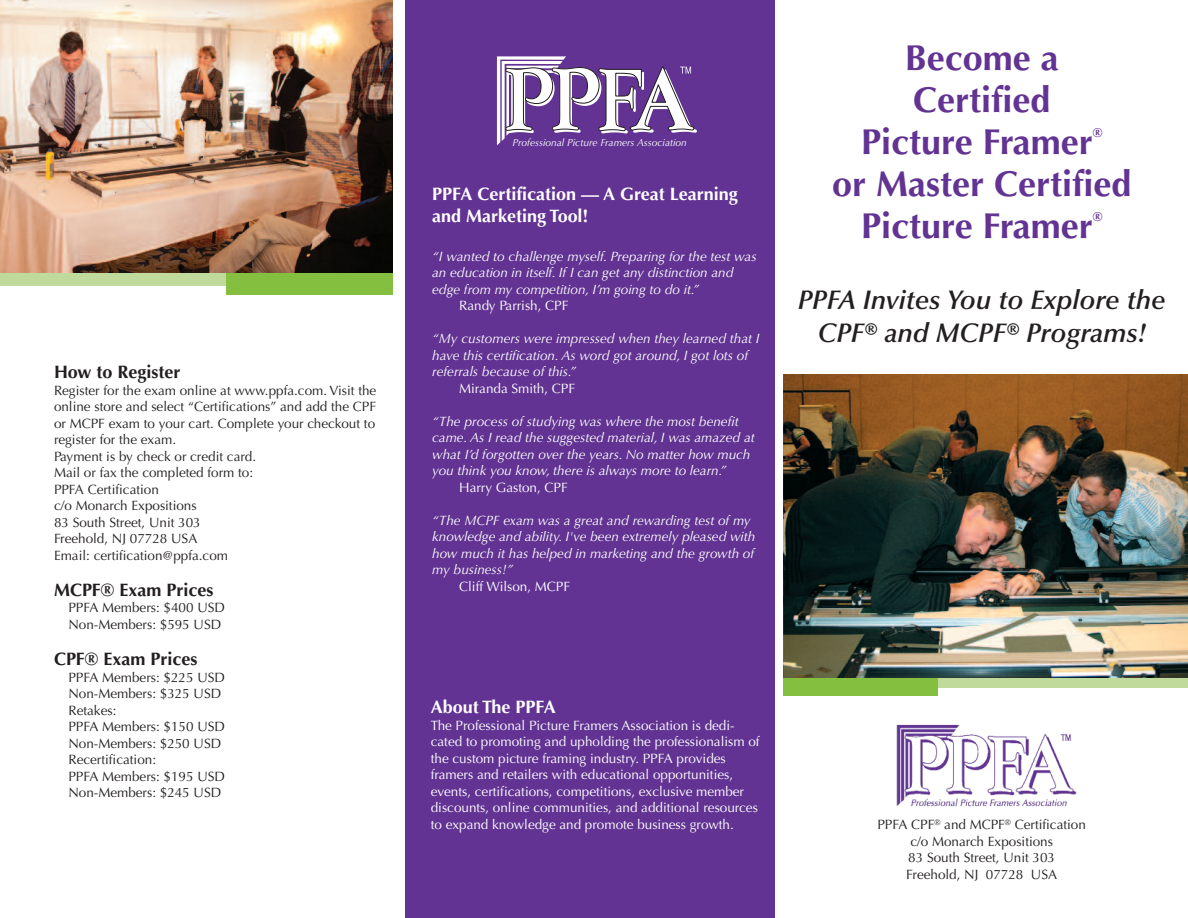
<style>
.page{position:relative;width:1188px;height:918px;background:#fff}
.page>*{position:absolute;margin:0;border:0;box-sizing:border-box;transform-origin:0 0}
.t1{font:700 36px/42px "Optima";color:#623393;text-align:center}
.t2{font:italic 600 27px/33.2px "Optima";color:#231f20;text-align:center}
.t3{font:700 18px/22px "Optima";color:#fff}
.t4{font:700 18px "Optima";color:#231f20}
.t5{font:13.5px/16.5px "Optima";color:#231f20}
.t6{font:italic 13.5px/16.5px "Optima";color:#fff}
.t7{font:13.5px/16.5px "Optima";color:#fff}
.t8{font:700 12.9px "Optima";color:#623393}
.t9{font:italic 10.35px "Optima";color:#fff}
</style>
<div class="page">
<img style="left:896px;top:724px;width:181px;height:83px">
<div style="left:934px;top:673px;width:254px;height:14px;background:#bfda9a"></div>
<div style="left:783px;top:673px;width:155px;height:23px;background:#85bf40"></div>
<div style="left:0;top:271px;width:232px;height:15px;background:#bfda9a"></div>
<div style="left:226px;top:271px;width:166px;height:23px;background:#85bf40"></div>
<img style="left:0;top:0;width:392px;height:273px">
<img style="left:783px;top:374px;width:405px;height:304px">
<div style="left:405px;top:0;width:370px;height:918px;background:#623393"></div>
<svg style="left:497px;top:56px;width:200px;height:89px"></svg>
<h3 class="t4" style="left:54px;top:365px;width:128px">How to Register</h3>
<p class="t5" style="left:54px;top:383px;width:324px">Register for the exam online at www.ppfa.com. Visit the online store and select “Certifications” and add the CPF or MCPF exam to your cart. Complete your checkout to register for the exam.<br>Payment is by check or credit card.<br>Mail or fax the completed form to:<br>PPFA Certification<br>c/o Monarch Expositions<br>83 South Street, Unit 303<br>Freehold, NJ 07728 USA<br>Email: certification@ppfa.com</p>
<h3 class="t4" style="left:54px;top:583px;width:161px">MCPF® Exam Prices</h3>
<p class="t5" style="left:68px;top:601px;width:158px">PPFA Members: $400 USD<br>Non-Members: $595 USD</p>
<h3 class="t4" style="left:54px;top:652px;width:145px">CPF® Exam Prices</h3>
<p class="t5" style="left:68px;top:670px;width:158px">PPFA Members: $225 USD<br>Non-Members: $325 USD<br>Retakes:<br>PPFA Members: $150 USD<br>Non-Members: $250 USD<br>Recertification:<br>PPFA Members: $195 USD<br>Non-Members: $245 USD</p>
<p class="t9" style="left:513px;top:138px;width:176px">Professional Picture Framers Association</p>
<h3 class="t3" style="left:432px;top:185px;width:307px">PPFA Certification — A Great Learning and Marketing Tool!</h3>
<p class="t6" style="left:432px;top:249px;width:326px">“I wanted to challenge myself. Preparing for the test was an education in itself. If I can get any distinction and edge from my competition, I’m going to do it.”</p>
<p class="t7" style="left:459px;top:298px;width:111px">Randy Parrish, CPF</p>
<p class="t6" style="left:432px;top:332px;width:329px">“My customers were impressed when they learned that I have this certification. As word got around, I got lots of referrals because of this.”</p>
<p class="t7" style="left:459px;top:381px;width:117px">Miranda Smith, CPF</p>
<p class="t6" style="left:432px;top:414px;width:324px">“The process of studying was where the most benefit came. As I read the suggested material, I was amazed at what I’d forgotten over the years. No matter how much you think you know, there is always more to learn.”</p>
<p class="t7" style="left:459px;top:480px;width:110px">Harry Gaston, CPF</p>
<p class="t6" style="left:432px;top:513px;width:325px">“The MCPF exam was a great and rewarding test of my knowledge and ability. I've been extremely pleased with how much it has helped in marketing and the growth of my business!”</p>
<p class="t7" style="left:459px;top:579px;width:112px">Cliff Wilson, MCPF</p>
<h1 class="t1" style="left:861px;top:41px;width:233px">Become a<br>Certified<br>Picture Framer</h1>
<p class="t8" style="left:1093px;top:127px;width:11px">®</p>
<h1 class="t1" style="left:832px;top:167px;width:301px">or Master Certified<br>Picture Framer</h1>
<p class="t8" style="left:1093px;top:211px;width:11px">®</p>
<h2 class="t2" style="left:798px;top:286px;width:369px">PPFA Invites You to Explore the<br>CPF® and MCPF® Programs!</h2>
<h3 class="t3" style="left:431px;top:698px;width:126px">About The PPFA</h3>
<p class="t7" style="left:431px;top:718px;width:330px">The Professional Picture Framers Association is dedi&shy;cated to promoting and upholding the professionalism of the custom picture framing industry. PPFA provides framers and retailers with educational opportunities, events, certifications, competitions, exclusive member discounts, online communities, and additional resources to expand knowledge and promote business growth.</p>
<p class="t5" style="left:877px;top:818px;width:210px;text-align:center">PPFA CPF<sup>®</sup> and MCPF<sup>®</sup> Certification c/o Monarch Expositions<br>83 South Street, Unit 303<br>Freehold, NJ 07728 USA</p>
</div>
